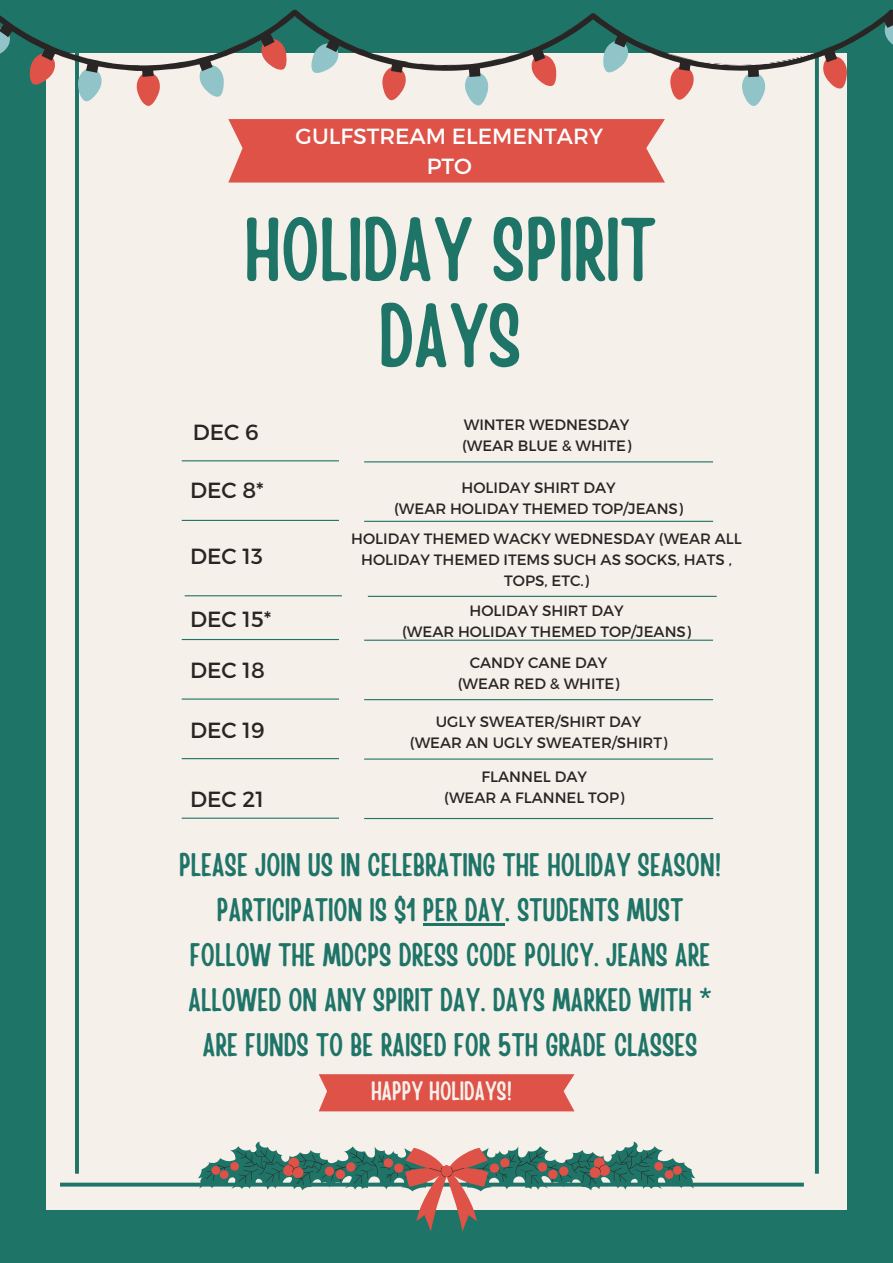
<style>
.page{position:relative;width:893px;height:1263px;background:#1f7468}
.page>*{position:absolute;margin:0;border:0;box-sizing:border-box;transform-origin:0 0}
.t1{font:88.88px/86.1px "Handy Casual Condensed";color:#1f7468;text-align:center}
.t2{font:32.47px/45px "Handy Casual Condensed";color:#1f7468;text-align:center}
.t3{font:26.33px "Handy Casual Condensed";color:#f5f0ea}
.t4{font:21.9px "Montserrat";color:#292524}
.t5{font:21.9px/30.4px "Montserrat";color:#fff;text-align:center}
.t6{font:15px/20.9px "Montserrat";color:#292524;text-align:center}
</style>
<div class="page">
<div style="left:46px;top:53px;width:801px;height:1157px;background:#f5f0ea"></div>
<hr style="left:75px;top:16px;width:4px;height:1158px;background:#1f7468">
<svg style="left:815px;top:106px;width:4px;height:1068px;background:#25776b"></svg>
<svg style="left:60px;top:1182px;width:744px;height:4px"></svg>
<hr style="left:364px;top:461px;width:349px;height:1px;background:#1f7468">
<hr style="left:364px;top:521px;width:349px;height:1px;background:#1f7468">
<hr style="left:368px;top:596px;width:349px;height:1px;background:#1f7468">
<hr style="left:364px;top:640px;width:349px;height:1px;background:#1f7468">
<hr style="left:364px;top:699px;width:349px;height:1px;background:#1f7468">
<hr style="left:364px;top:758px;width:349px;height:2px;background:#1f7468">
<hr style="left:364px;top:818px;width:349px;height:1px;background:#1f7468">
<hr style="left:182px;top:460px;width:157px;height:1px;background:#1f7468">
<hr style="left:185px;top:595px;width:157px;height:1px;background:#1f7468">
<hr style="left:182px;top:639px;width:157px;height:1px;background:#1f7468">
<hr style="left:182px;top:698px;width:157px;height:2px;background:#1f7468">
<hr style="left:182px;top:758px;width:157px;height:1px;background:#1f7468">
<hr style="left:182px;top:818px;width:157px;height:1px;background:#1f7468">
<hr style="left:182px;top:520px;width:157px;height:1px;background:#1f7468">
<svg style="left:30px;top:79px;width:817px;height:27px"></svg>
<svg style="left:0;top:10px;width:893px;height:69px"></svg>
<svg style="left:228px;top:119px;width:437px;height:64px;background:#df594f"></svg>
<div style="left:319px;top:1074px;width:255px;height:37px;background:#de5248"></div>
<svg style="left:198px;top:1141px;width:497px;height:90px"></svg>
<hr style="left:423px;top:923px;width:82px;height:2px;background:#1f7468">
<p class="t5" style="left:295px;top:120px;width:309px">GULFSTREAM ELEMENTARY<br>PTO</p>
<p class="t1" style="left:244px;top:202px;width:413px">HOLIDAY SPIRIT<br>DAYS</p>
<p class="t4" style="left:193px;top:418px;width:67px">DEC 6</p>
<p class="t6" style="left:464px;top:414px;width:167px">WINTER WEDNESDAY</p>
<p class="t6" style="left:462px;top:434px;width:171px">(WEAR BLUE &amp; WHITE)</p>
<p class="t4" style="left:190px;top:476px;width:75px">DEC 8*</p>
<p class="t4" style="left:190px;top:542px;width:74px">DEC 13</p>
<p class="t4" style="left:190px;top:605px;width:83px">DEC 15*</p>
<p class="t4" style="left:190px;top:656px;width:76px">DEC 18</p>
<p class="t4" style="left:190px;top:716px;width:76px">DEC 19</p>
<p class="t4" style="left:190px;top:785px;width:75px">DEC 21</p>
<p class="t6" style="left:461px;top:476px;width:155px">HOLIDAY SHIRT DAY</p>
<p class="t6" style="left:394px;top:497px;width:290px">(WEAR HOLIDAY THEMED TOP/JEANS)</p>
<p class="t6" style="left:351px;top:527px;width:392px">HOLIDAY THEMED WACKY WEDNESDAY (WEAR ALL<br>HOLIDAY THEMED ITEMS SUCH AS SOCKS, HATS ,<br>TOPS, ETC.)</p>
<p class="t6" style="left:469px;top:600px;width:155px">HOLIDAY SHIRT DAY</p>
<p class="t6" style="left:402px;top:621px;width:290px">(WEAR HOLIDAY THEMED TOP/JEANS)</p>
<p class="t6" style="left:470px;top:651px;width:139px">CANDY CANE DAY</p>
<p class="t6" style="left:458px;top:672px;width:163px">(WEAR RED &amp; WHITE)</p>
<p class="t6" style="left:436px;top:711px;width:207px">UGLY SWEATER/SHIRT DAY</p>
<p class="t6" style="left:410px;top:732px;width:259px">(WEAR AN UGLY SWEATER/SHIRT)</p>
<p class="t6" style="left:481px;top:765px;width:107px">FLANNEL DAY</p>
<p class="t6" style="left:444px;top:786px;width:182px">(WEAR A FLANNEL TOP)</p>
<p class="t2" style="left:179px;top:840px;width:544px">PLEASE JOIN US IN CELEBRATING THE HOLIDAY SEASON!<br>PARTICIPATION IS $1 PER DAY. STUDENTS MUST FOLLOW THE MDCPS DRESS CODE POLICY. JEANS ARE ALLOWED ON ANY SPIRIT DAY. DAYS MARKED WITH * ARE FUNDS TO BE RAISED FOR 5TH GRADE CLASSES</p>
<p class="t3" style="left:371px;top:1074px;width:143px">HAPPY HOLIDAYS!</p>
</div>
